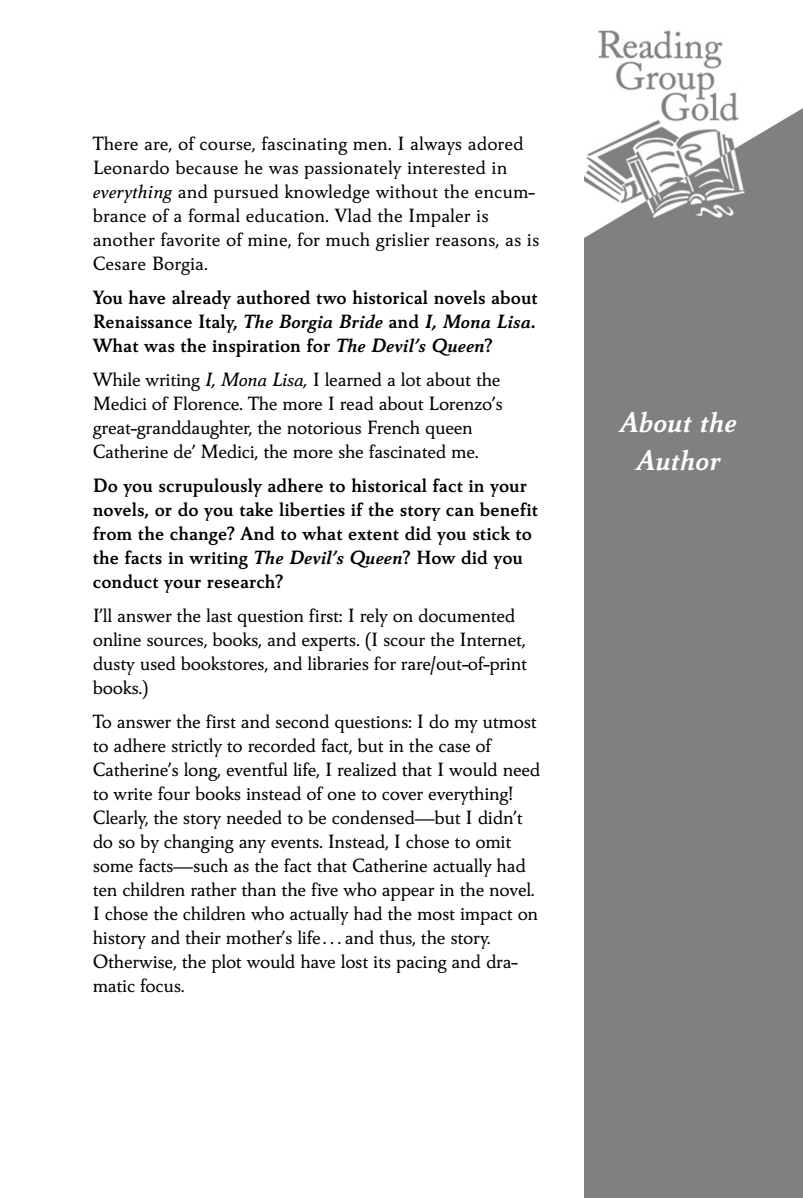
<style>
.page{position:relative;width:803px;height:1198px;background:#fff}
.page>*{position:absolute;margin:0;border:0;box-sizing:border-box;transform-origin:0 0}
.t1{font:italic 700 30px/38px "Carre Noir Std";color:#fff;text-align:center}
.t2{font:500 20px/24px "Carre Noir Std";letter-spacing:-.015em;color:#000}
.t3{font:700 20px/24px "Carre Noir Std";color:#000;text-align:justify}
.s1{font-style:italic}
</style>
<div class="page">
<img style="left:584px;top:30px;width:219px;height:1168px">
<p class="t2" style="left:93px;top:134px;width:448px">There are, of course, fascinating men. I always adored Leonardo because he was passionately interested in <span class="s1">everything</span> and pursued knowledge without the encum&shy;brance of a formal education. Vlad the Impaler is another favorite of mine, for much grislier reasons, as is Cesare Borgia.</p>
<p class="t3" style="left:93px;top:288px;width:447px">You have already authored two historical novels about Renaissance Italy, <span class="s1">The Borgia Bride</span> and <span class="s1">I, Mona Lisa.<br></span>What was the inspiration for <span class="s1">The Devil’s Queen</span>?</p>
<p class="t2" style="left:93px;top:370px;width:411px">While writing <span class="s1">I, Mona Lisa,</span> I learned a lot about the Medici of Florence. The more I read about Lorenzo’s great-granddaughter, the notorious French queen Catherine de’ Medici, the more she fascinated me.</p>
<p class="t3" style="left:93px;top:476px;width:447px;text-align:left">Do you scrupulously adhere to historical fact in your novels, or do you take liberties if the story can benefit from the change? And to what extent did you stick to the facts in writing <span class="s1">The Devil’s Queen</span>? How did you conduct your research?</p>
<p class="t2" style="left:93px;top:606px;width:436px">I’ll answer the last question first: I rely on documented online sources, books, and experts. (I scour the Internet, dusty used bookstores, and libraries for rare/out-of-print books.)</p>
<p class="t2" style="left:93px;top:712px;width:449px">To answer the first and second questions: I do my utmost to adhere strictly to recorded fact, but in the case of Catherine’s long, eventful life, I realized that I would need to write four books instead of one to cover everything!<br>Clearly, the story needed to be condensed—but I didn’t do so by changing any events. Instead, I chose to omit some facts—such as the fact that Catherine actually had ten children rather than the five who appear in the novel.<br>I chose the children who actually had the most impact on history and their mother’s life. . . and thus, the story.<br>Otherwise, the plot would have lost its pacing and dra&shy;matic focus.</p>
<h1 class="t1" style="left:619px;top:407px;width:119px">About the<br>Author</h1>
</div>
